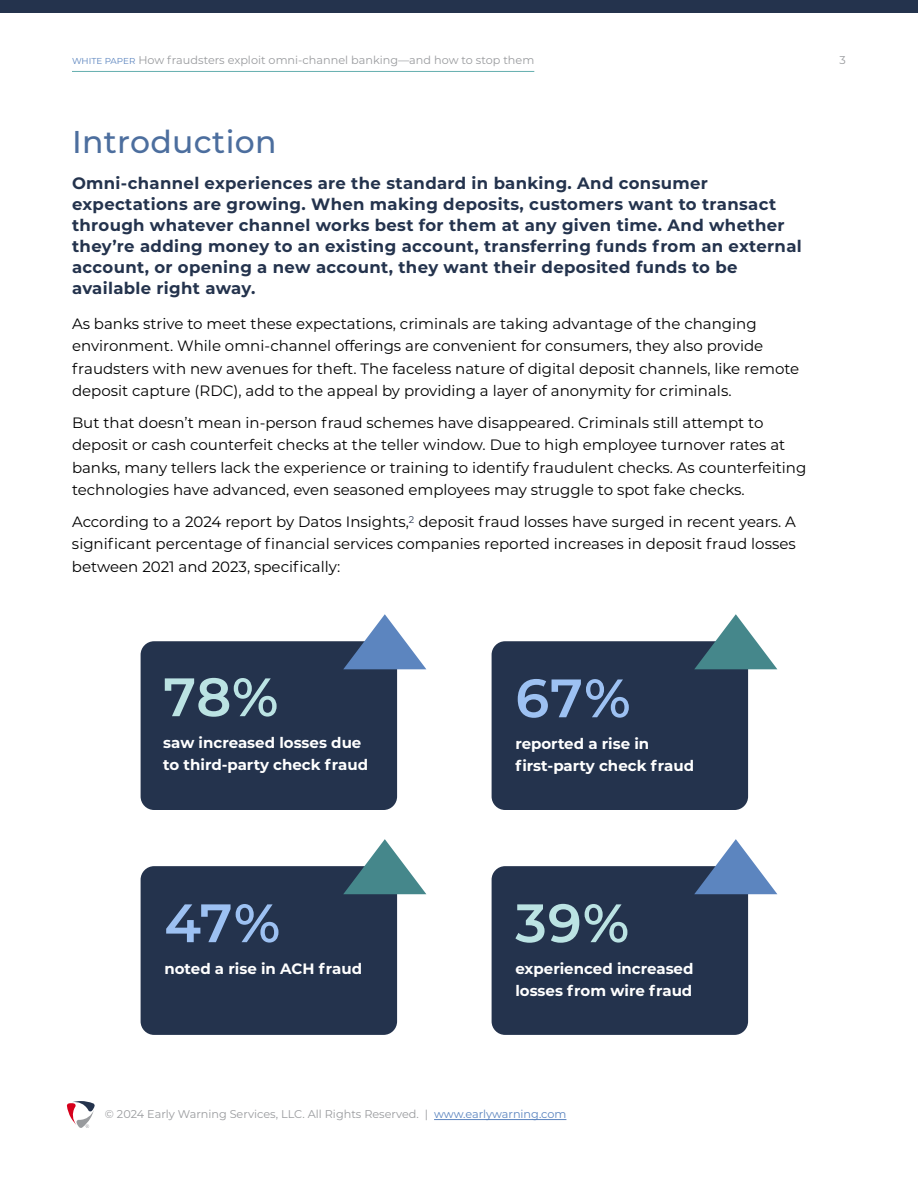
<style>
.page{position:relative;width:918px;height:1188px;background:#fff}
.page>*{position:absolute;margin:0;border:0;box-sizing:border-box;transform-origin:0 0}
.t1{font:600 54px "Montserrat";color:#bbe3e3}
.t2{font:600 54px "Montserrat";color:#9dc1f2}
.t3{font:500 31.5px "Montserrat";letter-spacing:.01em;color:#4c6e9e}
.t4{font:700 16.5px/21px "Montserrat";letter-spacing:.02em;color:#24334d}
.t5{font:15px/22.5px "Montserrat";color:#000}
.t6{font:700 15px/22.5px "Montserrat";color:#fff}
.t7{font:11.25px "Montserrat";color:#999b9e}
.s1{font-size:8.7px;color:#5c85bf}
.s2{color:#5c85bf}
</style>
<div class="page">
<div style="left:0;top:0;width:918px;height:14px;background:#24334d"></div>
<hr style="left:434px;top:1119px;width:132px;height:1px;background:#5c85bf">
<svg style="left:67px;top:1101px;width:28px;height:27px"></svg>
<hr style="left:72px;top:71px;width:462px;height:1px;background:#64afaf">
<div style="left:141px;top:641px;width:256px;height:169px;background:#24334d;border-radius:14px"></div>
<svg style="left:343px;top:614px;width:83px;height:55px"></svg>
<div style="left:492px;top:641px;width:256px;height:169px;background:#24334d;border-radius:14px"></div>
<svg style="left:694px;top:614px;width:83px;height:55px"></svg>
<div style="left:141px;top:866px;width:256px;height:169px;background:#24334d;border-radius:14px"></div>
<svg style="left:343px;top:839px;width:83px;height:55px"></svg>
<div style="left:492px;top:866px;width:256px;height:169px;background:#24334d;border-radius:14px"></div>
<svg style="left:694px;top:839px;width:83px;height:55px"></svg>
<p class="t7" style="left:72px;top:52px;width:464px"><span class="s1">WHITE PAPER</span> How fraudsters exploit omni-channel banking—and how to stop them</p>
<p class="t7" style="left:840px;top:52px;width:8px">3</p>
<h2 class="t3" style="left:72px;top:119px;width:206px">Introduction</h2>
<p class="t4" style="left:72px;top:172px;width:731px">Omni-channel experiences are the standard in banking. And consumer expectations are growing. When making deposits, customers want to transact through whatever channel works best for them at any given time. And whether they’re adding money to an existing account, transferring funds from an external account, or opening a new account, they want their deposited funds to be available right away.</p>
<p class="t5" style="left:72px;top:312px;width:729px">As banks strive to meet these expectations, criminals are taking advantage of the changing environment. While omni-channel offerings are convenient for consumers, they also provide fraudsters with new avenues for theft. The faceless nature of digital deposit channels, like remote deposit capture (RDC), add to the appeal by providing a layer of anonymity for criminals.</p>
<p class="t5" style="left:72px;top:411px;width:736px">But that doesn’t mean in-person fraud schemes have disappeared. Criminals still attempt to deposit or cash counterfeit checks at the teller window. Due to high employee turnover rates at banks, many tellers lack the experience or training to identify fraudulent checks. As counterfeiting technologies have advanced, even seasoned employees may struggle to spot fake checks.</p>
<p class="t5" style="left:72px;top:510px;width:725px;text-align:justify">According to a 2024 report by Datos Insights,<sup>2</sup> deposit fraud losses have surged in recent years. A significant percentage of financial services companies reported increases in deposit fraud losses between 2021 and 2023, specifically:</p>
<h1 class="t1" style="left:163px;top:659px;width:117px">78%</h1>
<p class="t6" style="left:163px;top:730px;width:206px">saw increased losses due to third-party check fraud</p>
<h1 class="t2" style="left:164px;top:885px;width:117px">47%</h1>
<p class="t6" style="left:164px;top:956px;width:199px">noted a rise in ACH fraud</p>
<h1 class="t2" style="left:515px;top:660px;width:117px">67%</h1>
<p class="t6" style="left:515px;top:731px;width:180px">reported a rise in first-party check fraud</p>
<h1 class="t1" style="left:515px;top:885px;width:115px">39%</h1>
<p class="t6" style="left:515px;top:956px;width:180px">experienced increased losses from wire fraud</p>
<p class="t7" style="left:105px;top:1107px;width:463px">© 2024 Early Warning Services, LLC. All Rights Reserved. | <span class="s2">www.earlywarning.com</span></p>
</div>
